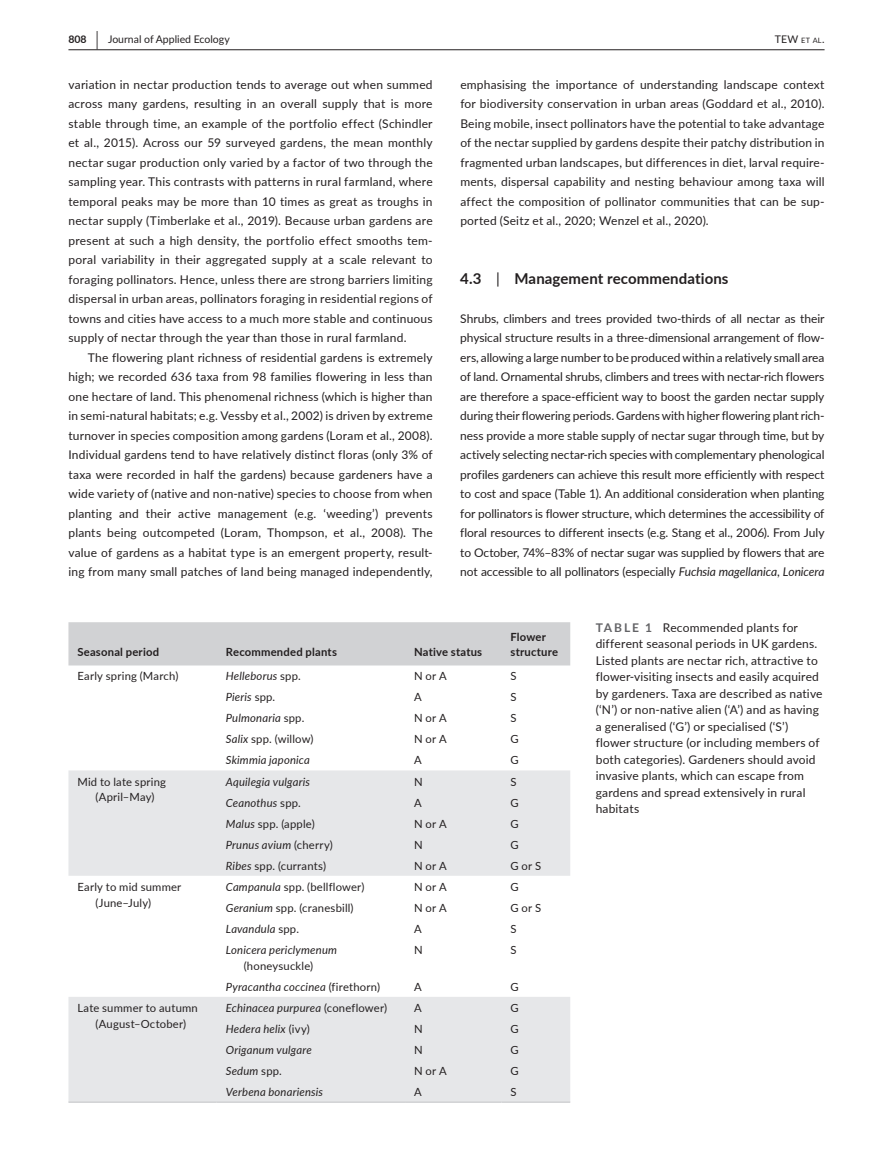
<style>
.page{position:relative;width:893px;height:1174px;background:#fff}
.page>*{position:absolute;margin:0;border:0;box-sizing:border-box;transform-origin:0 0}
.t1{font:700 15px "Lato";letter-spacing:.01em;color:#231f20}
.t2{font:12px/19.5px "Lato";letter-spacing:.015em;color:#231f20;text-align:justify}
.t3{font:11.25px/15.8px "Lato";letter-spacing:.02em;color:#231f20;text-align:center}
.t4{font:italic 11.25px "Lato";letter-spacing:.015em;color:#231f20}
.t5{font:700 11.25px/15.8px "Lato";letter-spacing:.02em;color:#231f20}
.t6{font:10.5px "Lato";color:#231f20}
.t7{font:10.5px "Lato";color:#231f20}
.t8{font:700 10.5px "Lato";color:#231f20}
.s1{font-size:19.5px}
.s2{font-size:7.35px}
.s3{font-weight:400}
.s4{font-style:italic}
.s5{font-style:normal}
.s6{font-weight:700;color:#636366}
</style>
<div class="page">
<hr style="left:68px;top:49px;width:756px;height:1px;background:#231f20">
<div style="left:68px;top:622px;width:502px;height:43px;background:#d1d2d4"></div>
<svg style="left:68px;top:770px;width:502px;height:331px;fill:#e6e7e9"></svg>
<hr style="left:68px;top:1101px;width:149px;height:1px;background:#d1d2d4">
<hr style="left:217px;top:1101px;width:188px;height:1px;background:#d1d2d4">
<hr style="left:405px;top:1101px;width:96px;height:1px;background:#d1d2d4">
<hr style="left:501px;top:1101px;width:69px;height:1px;background:#d1d2d4">
<p class="t8" style="left:68px;top:31px;width:31px">808 <span class="s1">|</span></p>
<p class="t6" style="left:108px;top:31px;width:123px">Journal of Applied Ecology</p>
<p class="t7" style="left:775px;top:31px;width:51px">TEW <span class="s2">et al</span>.</p>
<p class="t2" style="left:68px;top:74px;width:366px">variation in nectar production tends to average out when summed across many gardens, resulting in an overall supply that is more stable through time, an example of the portfolio effect (Schindler et al., 2015). Across our 59 surveyed gardens, the mean monthly nectar sugar production only varied by a factor of two through the sampling year. This contrasts with patterns in rural farmland, where temporal peaks may be more than 10 times as great as troughs in nectar supply (Timberlake et al., 2019). Because urban gardens are present at such a high density, the portfolio effect smooths tem&shy;poral variability in their aggregated supply at a scale relevant to foraging pollinators. Hence, unless there are strong barriers limiting dispersal in urban areas, pollinators foraging in residential regions of towns and cities have access to a much more stable and continuous supply of nectar through the year than those in rural farmland.</p>
<p class="t2" style="left:68px;top:347px;width:366px;text-indent:20px">The flowering plant richness of residential gardens is extremely high; we recorded 636 taxa from 98 families flowering in less than one hectare of land. This phenomenal richness (which is higher than in semi-natural habitats; e.g. Vessby et al., 2002) is driven by extreme turnover in species composition among gardens (Loram et al., 2008).<br>Individual gardens tend to have relatively distinct floras (only 3% of taxa were recorded in half the gardens) because gardeners have a wide variety of (native and non-native) species to choose from when planting and their active management (e.g. ‘weeding’) prevents plants being outcompeted (Loram, Thompson, et al., 2008). The value of gardens as a habitat type is an emergent property, result&shy;ing from many small patches of land being managed independently,</p>
<p class="t2" style="left:460px;top:74px;width:366px">emphasising the importance of understanding landscape context for biodiversity conservation in urban areas (Goddard et al., 2010).<br>Being mobile, insect pollinators have the potential to take advantage of the nectar supplied by gardens despite their patchy distribution in fragmented urban landscapes, but differences in diet, larval require&shy;ments, dispersal capability and nesting behaviour among taxa will affect the composition of pollinator communities that can be sup&shy;ported (Seitz et al., 2020; Wenzel et al., 2020).</p>
<p class="t1" style="left:460px;top:267px;width:270px">4.3 <span class="s3">|</span> Management recommendations</p>
<p class="t2" style="left:460px;top:308px;width:366px">Shrubs, climbers and trees provided two-thirds of all nectar as their physical structure results in a three-dimensional arrangement of flow&shy;ers, allowing a large number to be produced within a relatively small area of land. Ornamental shrubs, climbers and trees with nectar-rich flowers are therefore a space-efficient way to boost the garden nectar supply during their flowering periods. Gardens with higher flowering plant rich&shy;ness provide a more stable supply of nectar sugar through time, but by actively selecting nectar-rich species with complementary phenological profiles gardeners can achieve this result more efficiently with respect to cost and space (Table 1). An additional consideration when planting for pollinators is flower structure, which determines the accessibility of floral resources to different insects (e.g. Stang et al., 2006). From July to October, 74%–83% of nectar sugar was supplied by flowers that are not accessible to all pollinators (especially <span class="s4">Fuchsia magellanica</span>, <span class="s4">Lonicera</span></p>
<p class="t5" style="left:77px;top:644px;width:83px">Seasonal period</p>
<p class="t5" style="left:226px;top:644px;width:113px">Recommended plants</p>
<p class="t5" style="left:414px;top:644px;width:70px">Native status</p>
<p class="t5" style="left:510px;top:628px;width:49px">Flower structure</p>
<p class="t3" style="left:77px;top:667px;width:102px">Early spring (March)</p>
<p class="t4" style="left:226px;top:668px;width:77px">Helleborus <span class="s5">spp.</span></p>
<p class="t3" style="left:414px;top:667px;width:34px">N or A</p>
<p class="t3" style="left:510px;top:667px;width:8px">S</p>
<p class="t4" style="left:226px;top:689px;width:51px">Pieris <span class="s5">spp.</span></p>
<p class="t3" style="left:414px;top:689px;width:9px">A</p>
<p class="t3" style="left:510px;top:689px;width:8px">S</p>
<p class="t4" style="left:226px;top:710px;width:80px">Pulmonaria <span class="s5">spp.</span></p>
<p class="t3" style="left:414px;top:710px;width:34px">N or A</p>
<p class="t3" style="left:510px;top:710px;width:8px">S</p>
<p class="t3" style="left:226px;top:731px;width:89px"><span class="s4">Salix</span> spp. (willow)</p>
<p class="t3" style="left:414px;top:731px;width:34px">N or A</p>
<p class="t3" style="left:510px;top:731px;width:10px">G</p>
<p class="t4" style="left:226px;top:752px;width:86px">Skimmia japonica</p>
<p class="t3" style="left:414px;top:752px;width:9px">A</p>
<p class="t3" style="left:510px;top:752px;width:10px">G</p>
<p class="t3" style="left:77px;top:773px;width:90px">Mid to late spring (April–May)</p>
<p class="t4" style="left:226px;top:773px;width:86px">Aquilegia vulgaris</p>
<p class="t3" style="left:414px;top:773px;width:10px">N</p>
<p class="t3" style="left:510px;top:773px;width:8px">S</p>
<p class="t4" style="left:226px;top:794px;width:77px">Ceanothus <span class="s5">spp.</span></p>
<p class="t3" style="left:414px;top:794px;width:9px">A</p>
<p class="t3" style="left:510px;top:794px;width:10px">G</p>
<p class="t3" style="left:226px;top:815px;width:91px"><span class="s4">Malus</span> spp. (apple)</p>
<p class="t3" style="left:414px;top:815px;width:34px">N or A</p>
<p class="t3" style="left:510px;top:815px;width:10px">G</p>
<p class="t4" style="left:226px;top:836px;width:109px">Prunus avium <span class="s5">(cherry)</span></p>
<p class="t3" style="left:414px;top:836px;width:10px">N</p>
<p class="t3" style="left:510px;top:836px;width:10px">G</p>
<p class="t3" style="left:226px;top:857px;width:102px"><span class="s4">Ribes</span> spp. (currants)</p>
<p class="t3" style="left:414px;top:857px;width:34px">N or A</p>
<p class="t3" style="left:510px;top:857px;width:32px">G or S</p>
<p class="t3" style="left:95px;top:878px;width:87px;text-align:left;text-indent:-18px">Early to mid summer (June–July)</p>
<p class="t3" style="left:226px;top:878px;width:140px"><span class="s4">Campanula</span> spp. (bellflower)</p>
<p class="t3" style="left:414px;top:878px;width:34px">N or A</p>
<p class="t3" style="left:510px;top:878px;width:10px">G</p>
<p class="t3" style="left:226px;top:899px;width:129px"><span class="s4">Geranium</span> spp. (cranesbill)</p>
<p class="t3" style="left:414px;top:899px;width:34px">N or A</p>
<p class="t3" style="left:510px;top:899px;width:32px">G or S</p>
<p class="t4" style="left:226px;top:921px;width:75px">Lavandula <span class="s5">spp.</span></p>
<p class="t3" style="left:414px;top:920px;width:9px">A</p>
<p class="t3" style="left:510px;top:920px;width:8px">S</p>
<p class="t4" style="left:226px;top:942px;width:113px">Lonicera periclymenum</p>
<p class="t3" style="left:244px;top:957px;width:71px">(honeysuckle)</p>
<p class="t3" style="left:414px;top:941px;width:10px">N</p>
<p class="t3" style="left:510px;top:941px;width:8px">S</p>
<p class="t4" style="left:226px;top:978px;width:156px">Pyracantha coccinea <span class="s5">(firethorn)</span></p>
<p class="t3" style="left:414px;top:978px;width:9px">A</p>
<p class="t3" style="left:510px;top:978px;width:10px">G</p>
<p class="t3" style="left:77px;top:999px;width:122px">Late summer to autumn (August–October)</p>
<p class="t4" style="left:226px;top:999px;width:163px">Echinacea purpurea <span class="s5">(coneflower)</span></p>
<p class="t3" style="left:414px;top:999px;width:9px">A</p>
<p class="t3" style="left:510px;top:999px;width:10px">G</p>
<p class="t4" style="left:226px;top:1021px;width:86px">Hedera helix <span class="s5">(ivy)</span></p>
<p class="t3" style="left:414px;top:1020px;width:10px">N</p>
<p class="t3" style="left:510px;top:1020px;width:10px">G</p>
<p class="t4" style="left:226px;top:1042px;width:87px">Origanum vulgare</p>
<p class="t3" style="left:414px;top:1041px;width:10px">N</p>
<p class="t3" style="left:510px;top:1041px;width:10px">G</p>
<p class="t4" style="left:226px;top:1063px;width:58px">Sedum <span class="s5">spp.</span></p>
<p class="t3" style="left:414px;top:1062px;width:34px">N or A</p>
<p class="t3" style="left:510px;top:1062px;width:10px">G</p>
<p class="t4" style="left:226px;top:1084px;width:99px">Verbena bonariensis</p>
<p class="t3" style="left:414px;top:1083px;width:9px">A</p>
<p class="t3" style="left:510px;top:1083px;width:8px">S</p>
<p class="t2" style="left:596px;top:619px;width:228px;line-height:16.5px;text-align:left"><span class="s6">TABLE 1</span> Recommended plants for different seasonal periods in UK gardens.<br>Listed plants are nectar rich, attractive to flower-visiting insects and easily acquired by gardeners. Taxa are described as native (‘N’) or non-native alien (‘A’) and as having a generalised (‘G’) or specialised (‘S’) flower structure (or including members of both categories). Gardeners should avoid invasive plants, which can escape from gardens and spread extensively in rural habitats</p>
</div>
